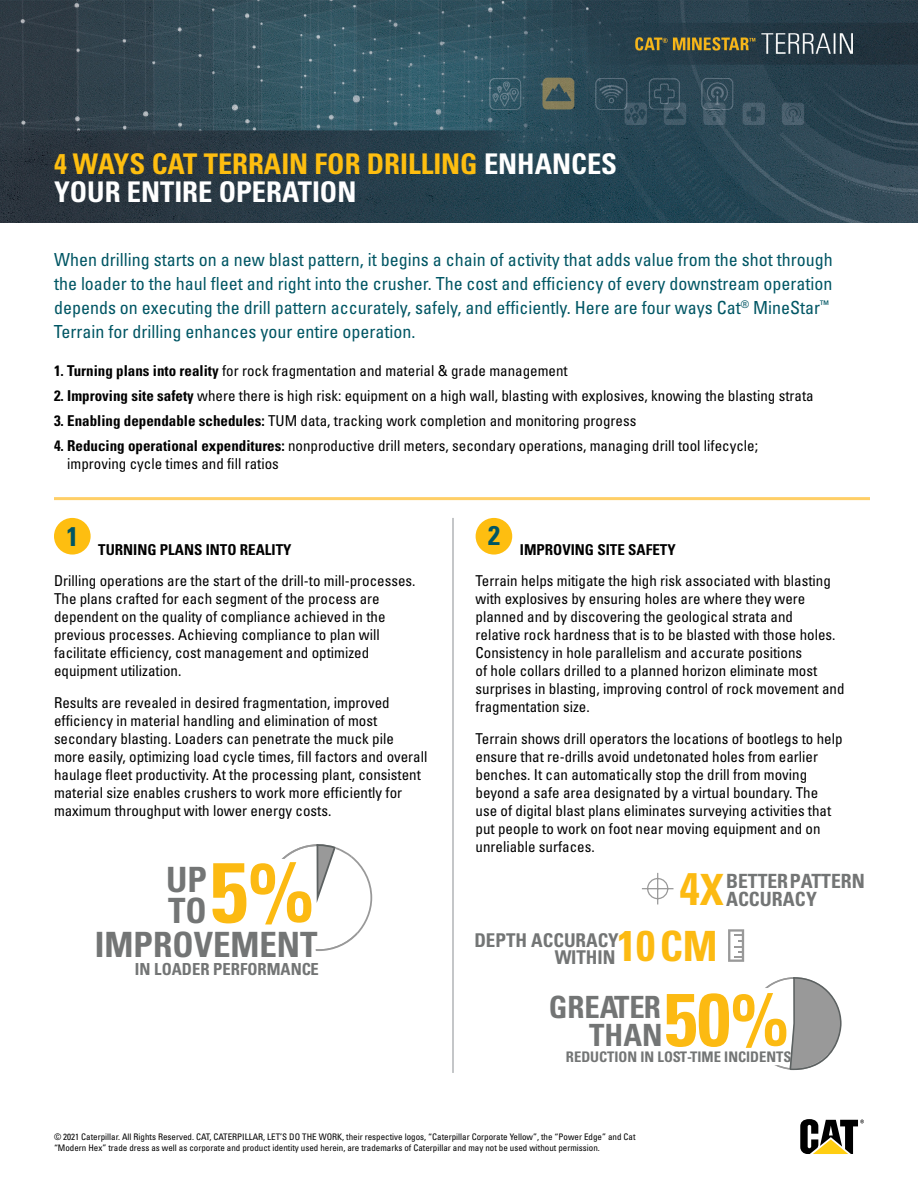
<style>
.page{position:relative;width:918px;height:1188px;background:#fff}
.page>*{position:absolute;margin:0;border:0;box-sizing:border-box;transform-origin:0 0}
.t1{font:700 condensed 85.2px "Univers LT Std";color:#fcba12}
.t2{font:700 condensed 74.85px "Univers LT Std";color:#fcba12}
.t3{font:700 condensed 42.9px "Univers LT Std";color:#fcba12}
.t4{font:700 condensed 34.8px/31.5px "Univers LT Std";color:#737575}
.t5{font:700 condensed 30.6px "Univers LT Std";color:#737575}
.t6{font:700 condensed 28.5px/28.5px "Univers LT Std";color:#fff}
.t7{font:700 condensed 19.65px/17.7px "Univers LT Std";color:#737575}
.t8{font:700 condensed 19.05px/17.2px "Univers LT Std";color:#737575;text-align:right}
.t9{font:condensed 18px/24px "Univers LT Std";color:#005664}
.t10{font:700 condensed 16.65px "Univers LT Std";color:#737575}
.t11{font:condensed 15px/18px "Univers LT Std";color:#000}
.t12{font:700 condensed 14.55px "Univers LT Std";color:#737575}
.t13{font:condensed 9px/10.8px "Univers LT Std";color:#000}
.s1{color:#febe10}
.s2{font-weight:700}
.s3{font-size:41.7px}
.s4{font-size:45.6px;color:#fcba12}
.s5{font-size:43.05px;color:#fcba12}
</style>
<div class="page">
<div style="left:54px;top:518px;width:37px;height:37px;background:#febe10;border-radius:50%"></div>
<div style="left:476px;top:518px;width:36px;height:37px;background:#febe10;border-radius:50%"></div>
<img style="left:0;top:0;width:918px;height:222px">
<svg style="left:800px;top:1119px;width:64px;height:35px"></svg>
<hr style="left:54px;top:497px;width:816px;height:3px;background:#ffcf67">
<hr style="left:452px;top:518px;width:2px;height:555px;background:#b1b4b6">
<svg style="left:281px;top:844px;width:91px;height:107px"></svg>
<svg style="left:728px;top:929px;width:16px;height:33px"></svg>
<svg style="left:765px;top:977px;width:77px;height:93px"></svg>
<svg style="left:642px;top:872px;width:32px;height:33px"></svg>
<h3 class="t6" style="left:54px;top:149px;width:565px"><span class="s1">4 WAYS CAT TERRAIN FOR DRILLING</span> ENHANCES<br>YOUR ENTIRE OPERATION</h3>
<p class="t9" style="left:54px;top:248px;width:780px">When drilling starts on a new blast pattern, it begins a chain of activity that adds value from the shot through the loader to the haul fleet and right into the crusher. The cost and efficiency of every downstream operation depends on executing the drill pattern accurately, safely, and efficiently. Here are four ways Cat<sup>®</sup> MineStar<sup>™ </sup>Terrain for drilling enhances your entire operation.</p>
<p class="t11" style="left:54px;top:362px;width:515px"><span class="s2">1. Turning plans into reality</span> for rock fragmentation and material &amp; grade management</p>
<p class="t11" style="left:54px;top:387px;width:761px"><span class="s2">2. Improving site safety</span> where there is high risk: equipment on a high wall, blasting with explosives, knowing the blasting strata</p>
<p class="t11" style="left:54px;top:411px;width:584px"><span class="s2">3. Enabling dependable schedules:</span> TUM data, tracking work completion and monitoring progress</p>
<p class="t11" style="left:67px;top:436px;width:692px;text-indent:-13px"><span class="s2">4. Reducing operational expenditures:</span> nonproductive drill meters, secondary operations, managing drill tool lifecycle; improving cycle times and fill ratios</p>
<p class="t11" style="left:54px;top:533px;width:363px;line-height:31.5px;text-indent:13px"><sup>1</sup> <span class="s2">TURNING PLANS INTO REALITY<br></span>Drilling operations are the start of the drill-to mill-processes.</p>
<p class="t11" style="left:54px;top:590px;width:333px">The plans crafted for each segment of the process are dependent on the quality of compliance achieved in the previous processes. Achieving compliance to plan will facilitate efficiency, cost management and optimized equipment utilization.</p>
<p class="t11" style="left:54px;top:693px;width:375px">Results are revealed in desired fragmentation, improved efficiency in material handling and elimination of most secondary blasting. Loaders can penetrate the muck pile more easily, optimizing load cycle times, fill factors and overall haulage fleet productivity. At the processing plant, consistent material size enables crushers to work more efficiently for maximum throughput with lower energy costs.</p>
<p class="t11" style="left:476px;top:533px;width:357px;line-height:31.5px;text-indent:13px"><sup>2</sup> <span class="s2">IMPROVING SITE SAFETY<br></span>Terrain helps mitigate the high risk associated with blasting</p>
<p class="t11" style="left:476px;top:590px;width:371px">with explosives by ensuring holes are where they were planned and by discovering the geological strata and<br>relative rock hardness that is to be blasted with those holes.<br>Consistency in hole parallelism and accurate positions<br>of hole collars drilled to a planned horizon eliminate most surprises in blasting, improving control of rock movement and fragmentation size.</p>
<p class="t11" style="left:476px;top:729px;width:369px">Terrain shows drill operators the locations of bootlegs to help ensure that re-drills avoid undetonated holes from earlier benches. It can automatically stop the drill from moving beyond a safe area designated by a virtual boundary. The use of digital blast plans eliminates surveying activities that put people to work on foot near moving equipment and on unreliable surfaces.</p>
<h3 class="t4" style="left:166px;top:864px;width:42px">UP<br>TO</h3>
<h1 class="t1" style="left:210px;top:840px;width:106px">5%</h1>
<h3 class="t4" style="left:95px;top:929px;width:224px">IMPROVEMENT</h3>
<p class="t8" style="left:474px;top:931px;width:146px">DEPTH ACCURACY<br>WITHIN</p>
<h3 class="t3" style="left:617px;top:919px;width:102px">10<span class="s3">CM</span></h3>
<h3 class="t5" style="left:549px;top:989px;width:114px">GREATER</h3>
<p class="t12" style="left:566px;top:1048px;width:227px">REDUCTION IN LOST-TIME INCIDENTS</p>
<h3 class="t7" style="left:679px;top:872px;width:187px;text-indent:47px">BETTER PATTERN<br><span class="s4">4</span><span class="s5">X</span>ACCURACY</h3>
<p class="t10" style="left:135px;top:959px;width:185px">IN LOADER PERFORMANCE</p>
<h2 class="t2" style="left:664px;top:974px;width:126px">50%</h2>
<h3 class="t5" style="left:589px;top:1016px;width:75px">THAN</h3>
<p class="t13" style="left:54px;top:1131px;width:583px">© 2021 Caterpillar. All Rights Reserved. CAT, CATERPILLAR, LET’S DO THE WORK, their respective logos, “Caterpillar Corporate Yellow”, the “Power Edge” and Cat “Modern Hex” trade dress as well as corporate and product identity used herein, are trademarks of Caterpillar and may not be used without permission.</p>
</div>
